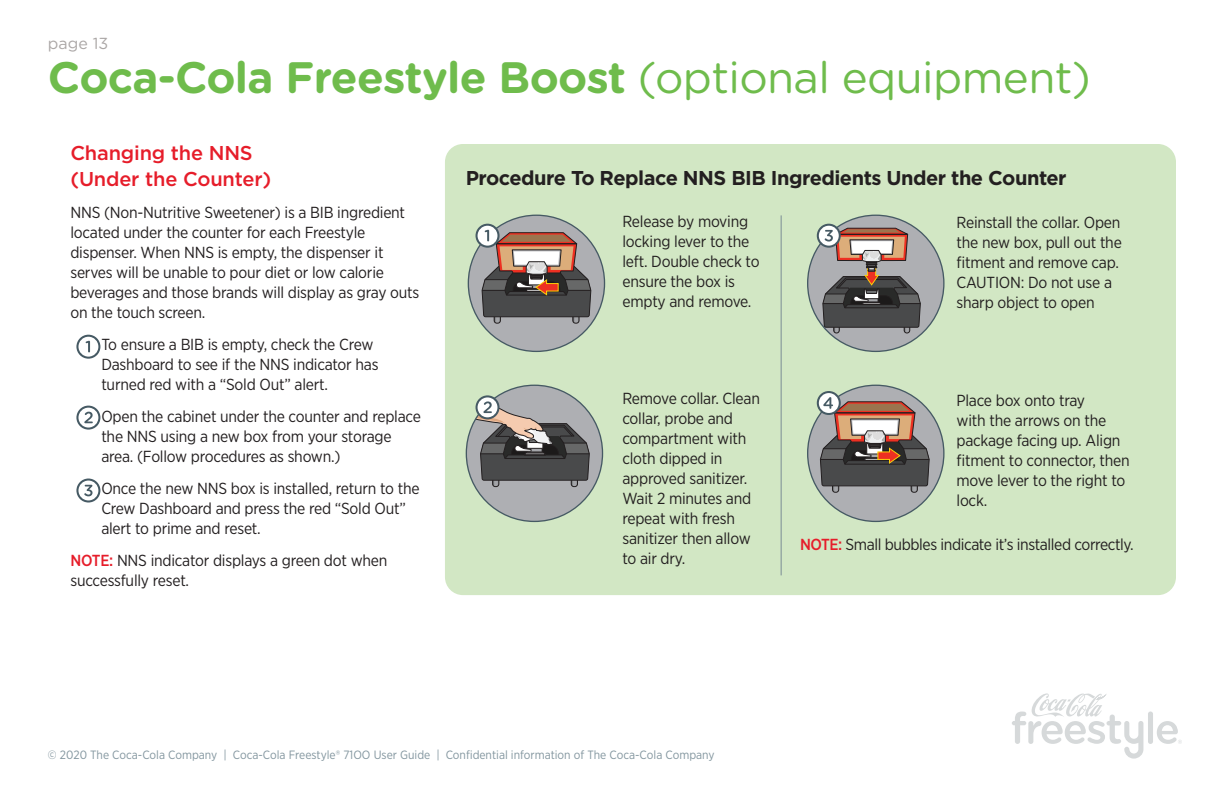
<style>
.page{position:relative;width:1224px;height:792px;background:#fff}
.page>*{position:absolute;margin:0;border:0;box-sizing:border-box;transform-origin:0 0}
.hdr-01{font:700 44px "Gotham Rounded";letter-spacing:-.015em;color:#6fbc4c}
.All_Caps{font:700 20px "Gotham";letter-spacing:-.025em;color:#231f20}
.bullet{font:500 20px/26px "Gotham";letter-spacing:-.01em;color:#e61d2a}
.bullet-2{font:16px/20px "Gotham Narrow";letter-spacing:-.015em;color:#231f20}
.t1{font:16px "Gotham Rounded";color:#aba7a6}
.t2{font:12px "Gotham Narrow";color:#83969f}
.s1{font-weight:400}
.s2{font-weight:500;color:#e61d2a}
</style>
<div class="page">
<div style="left:1148px;top:712px;width:5px;height:32px;background:#d6d9da;border-radius:2px"></div>
<svg style="left:1012px;top:693px;width:131px;height:66px"></svg>
<svg style="left:1157px;top:721px;width:25px;height:23px"></svg>
<div style="left:445px;top:144px;width:731px;height:451px;background:#d2e7c4;border-radius:18px"></div>
<div style="left:468px;top:215px;width:137px;height:136px;background:#aeafb3;border-radius:68px"></div>
<div style="left:808px;top:215px;width:136px;height:136px;background:#aeafb3;border-radius:68px"></div>
<div style="left:466px;top:385px;width:137px;height:136px;background:#aeafb3;border-radius:68px"></div>
<div style="left:808px;top:385px;width:136px;height:136px;background:#aeafb3;border-radius:68px"></div>
<hr style="left:781px;top:215px;width:1px;height:360px;background:#7b8c95">
<svg style="left:476px;top:224px;width:115px;height:110px"></svg>
<svg style="left:76px;top:335px;width:24px;height:24px"></svg>
<svg style="left:466px;top:390px;width:124px;height:107px"></svg>
<svg style="left:76px;top:406px;width:24px;height:24px"></svg>
<svg style="left:817px;top:224px;width:104px;height:119px"></svg>
<svg style="left:76px;top:479px;width:24px;height:24px"></svg>
<svg style="left:817px;top:391px;width:113px;height:112px"></svg>
<p class="t1" style="left:48px;top:32px;width:62px">page 13</p>
<p class="hdr-01" style="left:48px;top:45px;width:1045px">Coca-Cola Freestyle Boost <span class="s1">(optional equipment)</span></p>
<p class="bullet" style="left:70px;top:140px;width:202px">Changing the NNS (Under the Counter)</p>
<p class="bullet-2" style="left:70px;top:203px;width:350px">NNS (Non-Nutritive Sweetener) is a BIB ingredient located under the counter for each Freestyle dispenser. When NNS is empty, the dispenser it serves will be unable to pour diet or low calorie beverages and those brands will display as gray outs on the touch screen.</p>
<p class="bullet-2" style="left:101px;top:335px;width:279px">To ensure a BIB is empty, check the Crew<br>Dashboard to see if the NNS indicator has turned red with a “Sold Out” alert.</p>
<p class="bullet-2" style="left:101px;top:407px;width:321px">Open the cabinet under the counter and replace the NNS using a new box from your storage area. (Follow procedures as shown.)</p>
<p class="bullet-2" style="left:101px;top:479px;width:320px">Once the new NNS box is installed, return to the<br>Crew Dashboard and press the red “Sold Out” alert to prime and reset.</p>
<p class="bullet-2" style="left:70px;top:551px;width:318px"><span class="s2">NOTE:</span> NNS indicator displays a green dot when successfully reset.</p>
<p class="All_Caps" style="left:466px;top:166px;width:602px">Procedure To Replace NNS BIB Ingredients Under the Counter</p>
<p class="bullet-2" style="left:622px;top:211px;width:139px">Release by moving locking lever to the left. Double check to ensure the box is empty and remove.</p>
<p class="bullet-2" style="left:622px;top:388px;width:139px">Remove collar. Clean collar, probe and compartment with cloth dipped in approved sanitizer.<br>Wait 2 minutes and repeat with fresh sanitizer then allow to air dry.</p>
<p class="bullet-2" style="left:957px;top:212px;width:167px">Reinstall the collar. Open the new box, pull out the fitment and remove cap.<br>CAUTION: Do not use a sharp object to open</p>
<p class="bullet-2" style="left:957px;top:390px;width:175px">Place box onto tray<br>with the arrows on the package facing up. Align fitment to connector, then move lever to the right to lock.</p>
<p class="bullet-2" style="left:800px;top:534px;width:335px"><span class="s2">NOTE:</span> Small bubbles indicate it’s installed correctly.</p>
<p class="t2" style="left:48px;top:747px;width:668px">© 2020 The Coca-Cola Company | Coca-Cola Freestyle® 71OO User Guide | Confidential information of The Coca-Cola Company</p>
</div>
